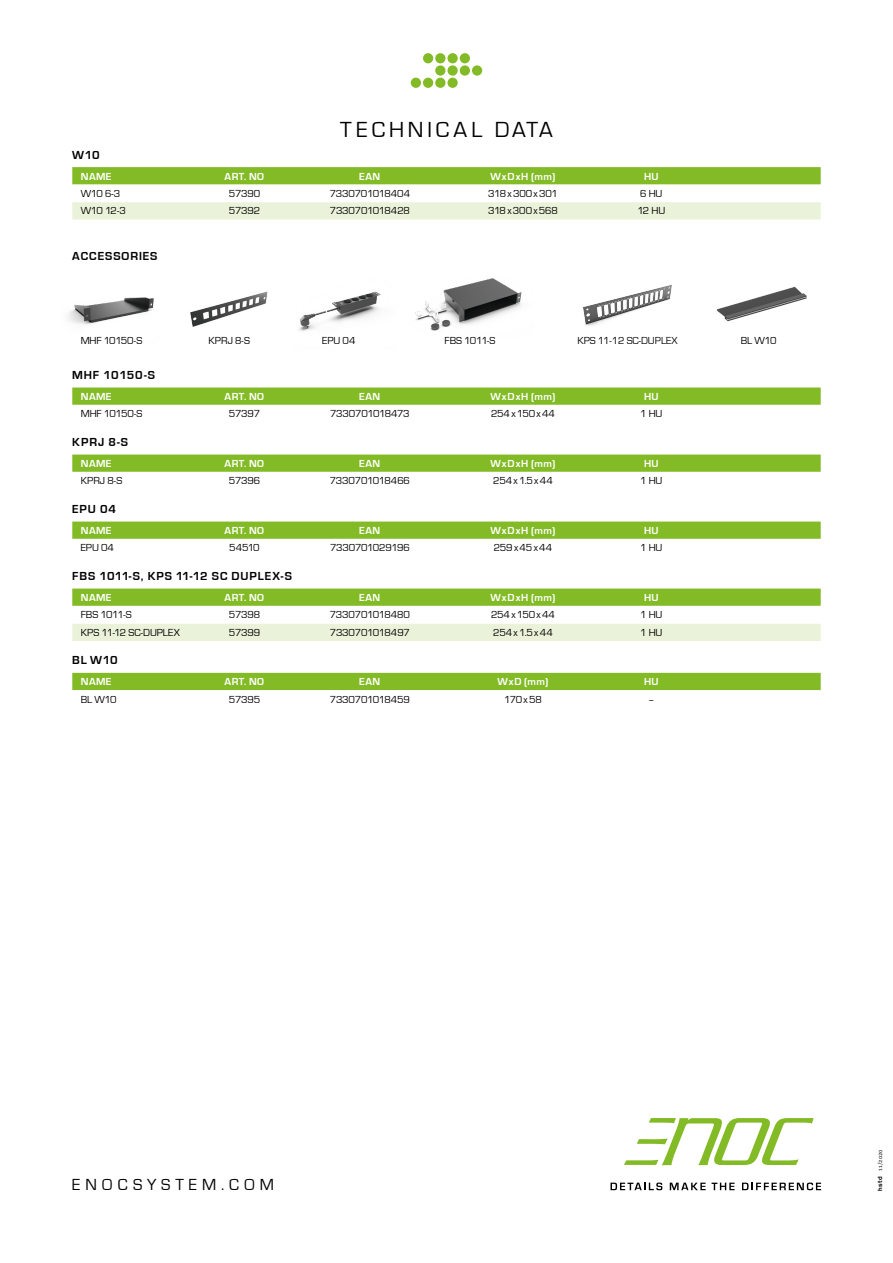
<style>
.page{position:relative;width:893px;height:1263px;background:#fff}
.page>*{position:absolute;margin:0;border:0;box-sizing:border-box;transform-origin:0 0}
.t1{font:22.5px "Eurostile";letter-spacing:.175em;color:#000}
.t2{font:16.5px "Eurostile";letter-spacing:.31em;color:#000}
.t3{font:700 12px "Eurostile";letter-spacing:.075em;color:#000}
.t4{font:10.5px "Eurostile";letter-spacing:-.015em;color:#000}
.t5{font:700 10.5px "Eurostile";letter-spacing:.045em;color:#fff}
.t6{font:10.5px "Eurostile";letter-spacing:.01em;color:#000}
.t7{font:10.5px "Eurostile";letter-spacing:.125em;color:#000}
.t8{font:10.5px "Eurostile";letter-spacing:.065em;color:#000}
.t9{font:6px "Meta Plus Normal";letter-spacing:.025em;color:#000}
.s1{font-family:"Handel Gothic BT"}
</style>
<div class="page">
<svg style="left:624px;top:1118px;width:189px;height:47px"></svg>
<svg style="left:610px;top:1182px;width:52px;height:8px"></svg>
<svg style="left:670px;top:1182px;width:36px;height:8px"></svg>
<svg style="left:712px;top:1182px;width:23px;height:8px"></svg>
<svg style="left:742px;top:1182px;width:79px;height:8px"></svg>
<div style="left:411px;top:78px;width:10px;height:10px;background:#83bb26;border-radius:50%"></div>
<div style="left:423px;top:53px;width:10px;height:10px;background:#83bb26;border-radius:50%"></div>
<div style="left:423px;top:78px;width:10px;height:10px;background:#83bb26;border-radius:50%"></div>
<div style="left:435px;top:53px;width:10px;height:10px;background:#83bb26;border-radius:50%"></div>
<div style="left:435px;top:65px;width:10px;height:11px;background:#83bb26;border-radius:50%"></div>
<div style="left:435px;top:78px;width:10px;height:10px;background:#83bb26;border-radius:50%"></div>
<div style="left:447px;top:53px;width:11px;height:10px;background:#83bb26;border-radius:50%"></div>
<div style="left:447px;top:65px;width:11px;height:11px;background:#83bb26;border-radius:50%"></div>
<div style="left:447px;top:78px;width:11px;height:10px;background:#83bb26;border-radius:50%"></div>
<div style="left:460px;top:53px;width:10px;height:10px;background:#83bb26;border-radius:50%"></div>
<div style="left:460px;top:65px;width:10px;height:11px;background:#83bb26;border-radius:50%"></div>
<div style="left:472px;top:65px;width:10px;height:11px;background:#83bb26;border-radius:50%"></div>
<img style="left:716px;top:286px;width:91px;height:36px">
<div style="left:72px;top:167px;width:749px;height:17px;background:#83bb26"></div>
<div style="left:72px;top:202px;width:749px;height:18px;background:#eaf2da"></div>
<div style="left:72px;top:387px;width:749px;height:18px;background:#83bb26"></div>
<div style="left:72px;top:454px;width:749px;height:18px;background:#83bb26"></div>
<div style="left:72px;top:522px;width:749px;height:17px;background:#83bb26"></div>
<div style="left:72px;top:589px;width:749px;height:17px;background:#83bb26"></div>
<div style="left:72px;top:624px;width:749px;height:17px;background:#eaf2da"></div>
<div style="left:72px;top:673px;width:749px;height:17px;background:#83bb26"></div>
<img style="left:299px;top:291px;width:82px;height:40px">
<img style="left:415px;top:278px;width:107px;height:53px">
<img style="left:190px;top:291px;width:78px;height:36px">
<img style="left:68px;top:297px;width:86px;height:28px">
<img style="left:583px;top:284px;width:89px;height:42px">
<h1 class="t1" style="left:340px;top:117px;width:214px">TECHNICAL DATA</h1>
<p class="t3" style="left:72px;top:148px;width:29px">W10</p>
<p class="t5" style="left:81px;top:171px;width:32px">NAME</p>
<p class="t5" style="left:225px;top:171px;width:41px">ART. NO</p>
<p class="t5" style="left:359px;top:171px;width:23px">EAN</p>
<p class="t5" style="left:490px;top:171px;width:66px">WxDxH (mm)</p>
<p class="t5" style="left:644px;top:171px;width:16px">HU</p>
<p class="t4" style="left:81px;top:188px;width:41px">W10 6-3</p>
<p class="t4" style="left:229px;top:188px;width:33px">57390</p>
<p class="t4" style="left:330px;top:188px;width:82px">7330701018404</p>
<p class="t4" style="left:488px;top:188px;width:71px">318x300x301</p>
<p class="t4" style="left:640px;top:188px;width:24px">6 HU</p>
<p class="t4" style="left:81px;top:205px;width:46px">W10 12-3</p>
<p class="t4" style="left:229px;top:205px;width:33px">57392</p>
<p class="t4" style="left:330px;top:205px;width:82px">7330701018428</p>
<p class="t4" style="left:488px;top:205px;width:71px">318x300x568</p>
<p class="t4" style="left:637px;top:205px;width:29px">12 HU</p>
<p class="t3" style="left:72px;top:250px;width:87px">ACCESSORIES</p>
<p class="t4" style="left:81px;top:335px;width:63px">MHF 10150-S</p>
<p class="t4" style="left:208px;top:335px;width:43px">KPRJ 8-S</p>
<p class="t4" style="left:322px;top:335px;width:35px">EPU 04</p>
<p class="t4" style="left:445px;top:335px;width:52px">FBS 1011-S</p>
<p class="t4" style="left:577px;top:334px;width:102px">KPS 11-12 SC-DUPLEX</p>
<p class="t4" style="left:741px;top:335px;width:37px">BL W10</p>
<p class="t3" style="left:72px;top:368px;width:84px">MHF 10150-S</p>
<p class="t5" style="left:81px;top:391px;width:32px">NAME</p>
<p class="t5" style="left:225px;top:391px;width:41px">ART. NO</p>
<p class="t5" style="left:359px;top:391px;width:23px">EAN</p>
<p class="t5" style="left:490px;top:391px;width:66px">WxDxH (mm)</p>
<p class="t5" style="left:644px;top:391px;width:16px">HU</p>
<p class="t4" style="left:81px;top:408px;width:63px">MHF 10150-S</p>
<p class="t4" style="left:229px;top:408px;width:33px">57397</p>
<p class="t4" style="left:330px;top:408px;width:81px">7330701018473</p>
<p class="t6" style="left:491px;top:408px;width:65px">254x150x44</p>
<p class="t4" style="left:640px;top:408px;width:24px">1 HU</p>
<p class="t3" style="left:72px;top:435px;width:57px">KPRJ 8-S</p>
<p class="t5" style="left:81px;top:458px;width:32px">NAME</p>
<p class="t5" style="left:225px;top:458px;width:41px">ART. NO</p>
<p class="t5" style="left:359px;top:458px;width:23px">EAN</p>
<p class="t5" style="left:490px;top:458px;width:66px">WxDxH (mm)</p>
<p class="t5" style="left:644px;top:458px;width:16px">HU</p>
<p class="t4" style="left:81px;top:475px;width:43px">KPRJ 8-S</p>
<p class="t4" style="left:229px;top:475px;width:33px">57396</p>
<p class="t4" style="left:330px;top:475px;width:82px">7330701018466</p>
<p class="t7" style="left:493px;top:475px;width:61px">254x1.5x44</p>
<p class="t4" style="left:640px;top:475px;width:24px">1 HU</p>
<p class="t3" style="left:72px;top:502px;width:45px">EPU 04</p>
<p class="t5" style="left:81px;top:525px;width:32px">NAME</p>
<p class="t5" style="left:225px;top:525px;width:41px">ART. NO</p>
<p class="t5" style="left:359px;top:525px;width:23px">EAN</p>
<p class="t5" style="left:490px;top:525px;width:66px">WxDxH (mm)</p>
<p class="t5" style="left:644px;top:525px;width:16px">HU</p>
<p class="t4" style="left:81px;top:542px;width:35px">EPU 04</p>
<p class="t4" style="left:229px;top:542px;width:32px">54510</p>
<p class="t4" style="left:330px;top:542px;width:81px">7330701029196</p>
<p class="t8" style="left:494px;top:542px;width:60px">259x45x44</p>
<p class="t4" style="left:640px;top:542px;width:24px">1 HU</p>
<p class="t3" style="left:72px;top:569px;width:221px">FBS 1011-S, KPS 11-12 SC DUPLEX-S</p>
<p class="t5" style="left:81px;top:592px;width:32px">NAME</p>
<p class="t5" style="left:225px;top:592px;width:41px">ART. NO</p>
<p class="t5" style="left:359px;top:592px;width:23px">EAN</p>
<p class="t5" style="left:490px;top:592px;width:66px">WxDxH (mm)</p>
<p class="t5" style="left:644px;top:592px;width:16px">HU</p>
<p class="t4" style="left:81px;top:609px;width:52px">FBS 1011-S</p>
<p class="t4" style="left:229px;top:609px;width:33px">57398</p>
<p class="t4" style="left:330px;top:609px;width:82px">7330701018480</p>
<p class="t6" style="left:491px;top:609px;width:65px">254x150x44</p>
<p class="t4" style="left:640px;top:609px;width:24px">1 HU</p>
<p class="t4" style="left:81px;top:626px;width:101px">KPS 11-12 SC-DUPLEX</p>
<p class="t4" style="left:229px;top:626px;width:33px">57399</p>
<p class="t4" style="left:330px;top:626px;width:82px">7330701018497</p>
<p class="t7" style="left:493px;top:626px;width:61px">254x1.5x44</p>
<p class="t4" style="left:640px;top:626px;width:24px">1 HU</p>
<p class="t3" style="left:72px;top:654px;width:47px">BL W10</p>
<p class="t5" style="left:81px;top:676px;width:32px">NAME</p>
<p class="t5" style="left:225px;top:676px;width:41px">ART. NO</p>
<p class="t5" style="left:359px;top:676px;width:23px">EAN</p>
<p class="t5" style="left:497px;top:676px;width:53px">WxD (mm)</p>
<p class="t5" style="left:644px;top:676px;width:16px">HU</p>
<p class="t4" style="left:81px;top:693px;width:37px">BL W10</p>
<p class="t4" style="left:229px;top:693px;width:33px">57395</p>
<p class="t4" style="left:330px;top:693px;width:82px">7330701018459</p>
<p class="t4" style="left:504px;top:693px;width:39px">170x58</p>
<p class="t4" style="left:648px;top:693px;width:8px">–</p>
<h2 class="t2" style="left:72px;top:1176px;width:203px">ENOCSYSTEM.COM</h2>
<p class="t9" style="left:876px;top:1191px;width:43px;rotate:-90deg"><span class="s1">hstd</span> 11/2020</p>
</div>
